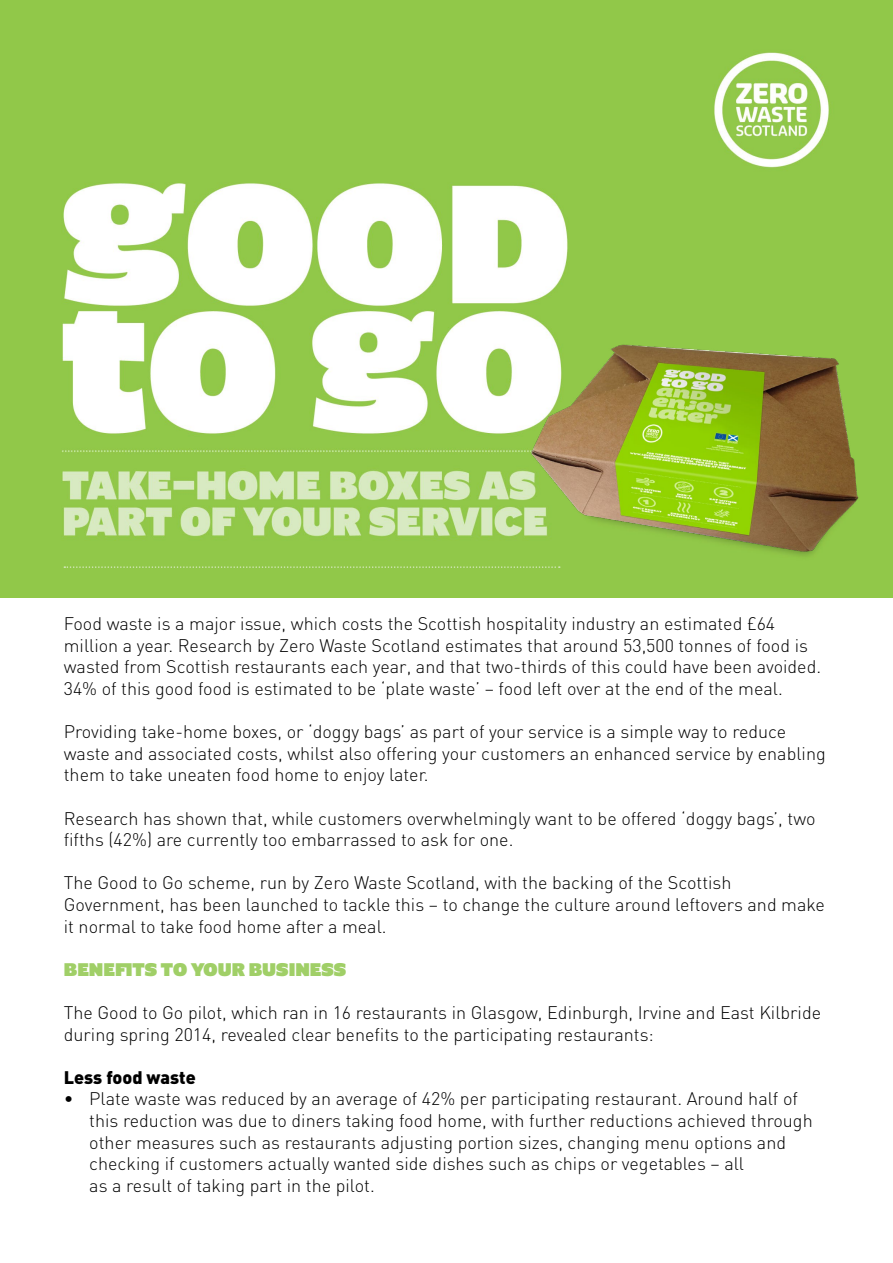
<style>
.page{position:relative;width:893px;height:1263px;background:#fff}
.page>*{position:absolute;margin:0;border:0;box-sizing:border-box;transform-origin:0 0}
.t1{font:300 18px/21.6px "DIN";color:#000}
.t2{font:18px "Shire Derbyshire";color:#a0cf67}
.t3{font:18px "DIN Black Alternate";color:#000}
</style>
<div class="page">
<img style="left:0;top:0;width:893px;height:597px">
<svg style="left:64px;top:566px;width:496px;height:2px"></svg>
<img style="left:513px;top:327px;width:380px;height:229px">
<p class="t1" style="left:64px;top:613px;width:759px">Food waste is a major issue, which costs the Scottish hospitality industry an estimated £64 million a year. Research by Zero Waste Scotland estimates that around 53,500 tonnes of food is wasted from Scottish restaurants each year, and that two-thirds of this could have been avoided.<br>34% of this good food is estimated to be ‘plate waste’ – food left over at the end of the meal.</p>
<p class="t1" style="left:64px;top:721px;width:763px">Providing take-home boxes, or ‘doggy bags’ as part of your service is a simple way to reduce waste and associated costs, whilst also offering your customers an enhanced service by enabling them to take uneaten food home to enjoy later.</p>
<p class="t1" style="left:64px;top:807px;width:753px">Research has shown that, while customers overwhelmingly want to be offered ‘doggy bags’, two fifths (42%) are currently too embarrassed to ask for one.</p>
<p class="t1" style="left:64px;top:872px;width:763px">The Good to Go scheme, run by Zero Waste Scotland, with the backing of the Scottish<br>Government, has been launched to tackle this – to change the culture around leftovers and make it normal to take food home after a meal.</p>
<p class="t2" style="left:64px;top:959px;width:284px">BENEFITS TO YOUR BUSINESS</p>
<p class="t1" style="left:64px;top:1001px;width:759px">The Good to Go pilot, which ran in 16 restaurants in Glasgow, Edinburgh, Irvine and East Kilbride during spring 2014, revealed clear benefits to the participating restaurants:</p>
<p class="t3" style="left:64px;top:1065px;width:133px">Less food waste</p>
<p class="t1" style="left:89px;top:1088px;width:725px;text-indent:-26px">• Plate waste was reduced by an average of 42% per participating restaurant. Around half of this reduction was due to diners taking food home, with further reductions achieved through other measures such as restaurants adjusting portion sizes, changing menu options and checking if customers actually wanted side dishes such as chips or vegetables – all<br>as a result of taking part in the pilot.</p>
</div>
